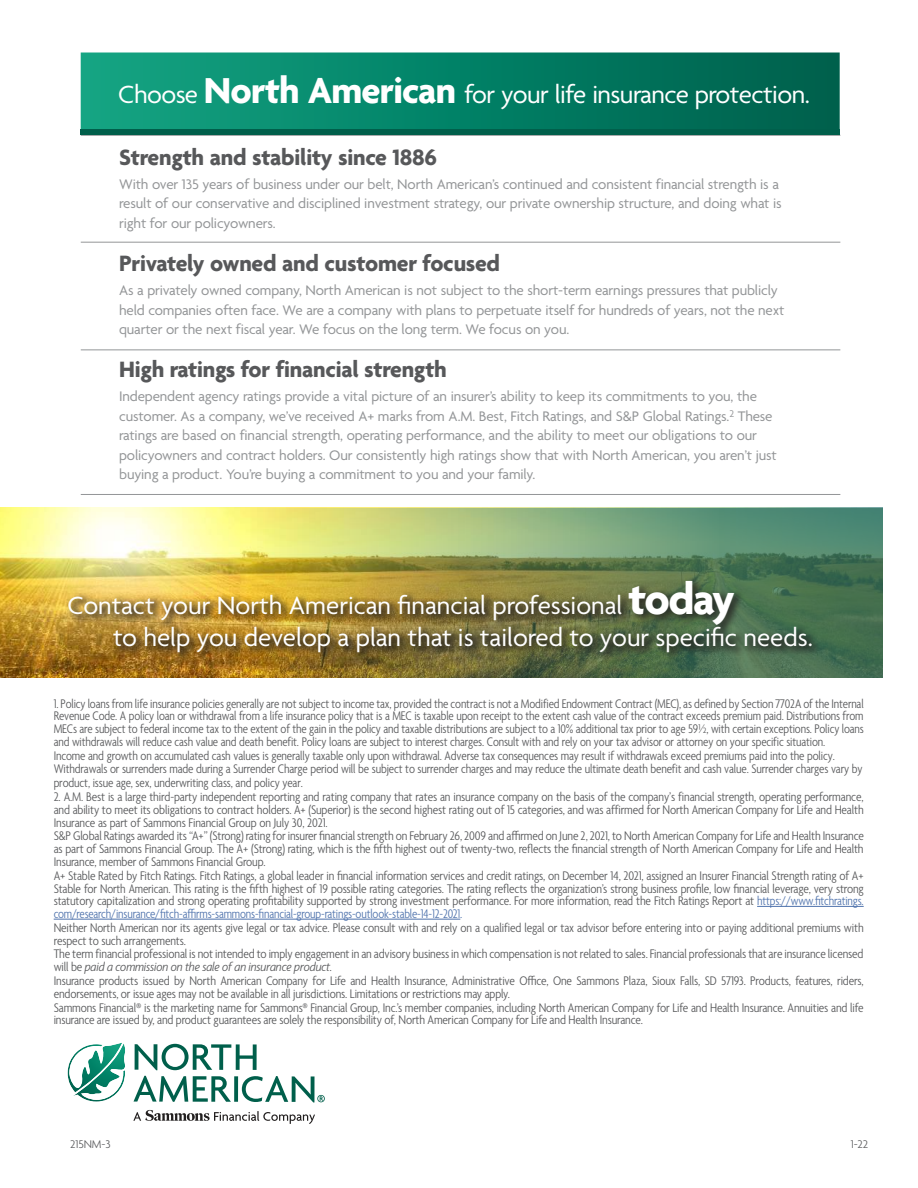
<style>
.page{position:relative;width:918px;height:1188px;background:#fff}
.page>*{position:absolute;margin:0;border:0;box-sizing:border-box;transform-origin:0 0}
.t1{font:27px/32.1px "Agenda";color:#fff}
.t2{font:27px "Agenda";letter-spacing:-.02em;color:#fff}
.t3{font:700 24px "Agenda";letter-spacing:-.01em;color:#57585a}
.t4{font:15px/19.5px "Agenda";letter-spacing:-.01em;color:#939597}
.t5{font:300 condensed 13.5px/13px "Agenda";letter-spacing:-.01em;color:#57585a}
.t6{font:300 12px "Agenda";letter-spacing:-.01em;color:#5a5b5d}
.s1{font-weight:700;font-size:39px}
.s2{font-weight:700;font-size:46.5px}
.s3{color:#4e72ac}
.s4{font-style:italic}
</style>
<div class="page">
<img style="left:81px;top:53px;width:759px;height:76px">
<img style="left:0;top:508px;width:249px;height:170px">
<hr style="left:81px;top:135px;width:759px;height:1px;background:#939597">
<hr style="left:81px;top:242px;width:759px;height:1px;background:#939597">
<hr style="left:81px;top:349px;width:759px;height:1px;background:#939597">
<hr style="left:81px;top:494px;width:759px;height:1px;background:#939597">
<div style="left:81px;top:129px;width:759px;height:6px;background:#005f4b"></div>
<img style="left:249px;top:508px;width:634px;height:170px">
<div style="left:65px;top:577px;width:758px;height:86px;background:#221f1f;opacity:.75"></div>
<hr style="left:757px;top:906px;width:107px;height:1px;background:#4e72ac">
<hr style="left:54px;top:919px;width:406px;height:1px;background:#4e72ac">
<svg style="left:135px;top:1044px;width:122px;height:26px"></svg>
<svg style="left:134px;top:1076px;width:97px;height:26px"></svg>
<svg style="left:234px;top:1076px;width:4px;height:26px"></svg>
<img style="left:68px;top:1044px;width:57px;height:58px">
<svg style="left:133px;top:1110px;width:182px;height:14px"></svg>
<svg style="left:242px;top:1076px;width:83px;height:26px"></svg>
<h1 class="t2" style="left:118px;top:84px;width:693px">Choose <span class="s1">North American</span> for your life insurance protection.</h1>
<h2 class="t3" style="left:119px;top:148px;width:319px">Strength and stability since 1886</h2>
<p class="t4" style="left:119px;top:176px;width:664px">With over 135 years of business under our belt, North American’s continued and consistent financial strength is a result of our conservative and disciplined investment strategy, our private ownership structure, and doing what is right for our policyowners.</p>
<h2 class="t3" style="left:119px;top:254px;width:382px">Privately owned and customer focused</h2>
<p class="t4" style="left:119px;top:282px;width:667px">As a privately owned company, North American is not subject to the short-term earnings pressures that publicly held companies often face. We are a company with plans to perpetuate itself for hundreds of years, not the next quarter or the next fiscal year. We focus on the long term. We focus on you.</p>
<h2 class="t3" style="left:119px;top:360px;width:329px">High ratings for financial strength</h2>
<p class="t4" style="left:119px;top:388px;width:659px">Independent agency ratings provide a vital picture of an insurer’s ability to keep its commitments to you, the customer. As a company, we’ve received A+ marks from A.M. Best, Fitch Ratings, and S&amp;P Global Ratings.<sup>2</sup> These ratings are based on financial strength, operating performance, and the ability to meet our obligations to our policyowners and contract holders. Our consistently high ratings show that with North American, you aren’t just buying a product. You’re buying a commitment to you and your family.</p>
<h1 class="t1" style="left:113px;top:591px;width:701px;text-indent:-46px">Contact your North American financial professional <span class="s2">today<br></span>to help you develop a plan that is tailored to your specific needs.</h1>
<p class="t5" style="left:54px;top:698px;width:812px">1. Policy loans from life insurance policies generally are not subject to income tax, provided the contract is not a Modified Endowment Contract (MEC), as defined by Section 7702A of the Internal Revenue Code. A policy loan or withdrawal from a life insurance policy that is a MEC is taxable upon receipt to the extent cash value of the contract exceeds premium paid. Distributions from MECs are subject to federal income tax to the extent of the gain in the policy and taxable distributions are subject to a 10% additional tax prior to age 59½, with certain exceptions. Policy loans and withdrawals will reduce cash value and death benefit. Policy loans are subject to interest charges. Consult with and rely on your tax advisor or attorney on your specific situation.<br>Income and growth on accumulated cash values is generally taxable only upon withdrawal. Adverse tax consequences may result if withdrawals exceed premiums paid into the policy.<br>Withdrawals or surrenders made during a Surrender Charge period will be subject to surrender charges and may reduce the ultimate death benefit and cash value. Surrender charges vary by product, issue age, sex, underwriting class, and policy year.</p>
<p class="t5" style="left:54px;top:791px;width:812px">2. A.M. Best is a large third-party independent reporting and rating company that rates an insurance company on the basis of the company’s financial strength, operating performance, and ability to meet its obligations to contract holders. A+ (Superior) is the second highest rating out of 15 categories, and was affirmed for North American Company for Life and Health Insurance as part of Sammons Financial Group on July 30, 2021.<br>S&amp;P Global Ratings awarded its “A+” (Strong) rating for insurer financial strength on February 26, 2009 and affirmed on June 2, 2021, to North American Company for Life and Health Insurance as part of Sammons Financial Group. The A+ (Strong) rating, which is the fifth highest out of twenty-two, reflects the financial strength of North American Company for Life and Health Insurance, member of Sammons Financial Group.<br>A+ Stable Rated by Fitch Ratings. Fitch Ratings, a global leader in financial information services and credit ratings, on December 14, 2021, assigned an Insurer Financial Strength rating of A+ Stable for North American. This rating is the fifth highest of 19 possible rating categories. The rating reflects the organization’s strong business profile, low financial leverage, very strong statutory capitalization and strong operating profitability supported by strong investment performance. For more information, read the Fitch Ratings Report at <span class="s3">https://www.fitchratings. com/research/insurance/fitch-affirms-sammons-financial-group-ratings-outlook-stable-14-12-2021.</span></p>
<p class="t5" style="left:54px;top:922px;width:812px">Neither North American nor its agents give legal or tax advice. Please consult with and rely on a qualified legal or tax advisor before entering into or paying additional premiums with respect to such arrangements.<br>The term financial professional is not intended to imply engagement in an advisory business in which compensation is not related to sales. Financial professionals that are insurance licensed will be <span class="s4">paid a commission on the sale of an insurance product.<br></span>Insurance products issued by North American Company for Life and Health Insurance, Administrative Office, One Sammons Plaza, Sioux Falls, SD 57193. Products, features, riders, endorsements, or issue ages may not be available in all jurisdictions. Limitations or restrictions may apply.<br>Sammons Financial® is the marketing name for Sammons® Financial Group, Inc.’s member companies, including North American Company for Life and Health Insurance. Annuities and life insurance are issued by, and product guarantees are solely the responsibility of, North American Company for Life and Health Insurance.</p>
<p class="t6" style="left:70px;top:1137px;width:42px">215NM-3</p>
<p class="t6" style="left:851px;top:1137px;width:19px">1-22</p>
</div>
